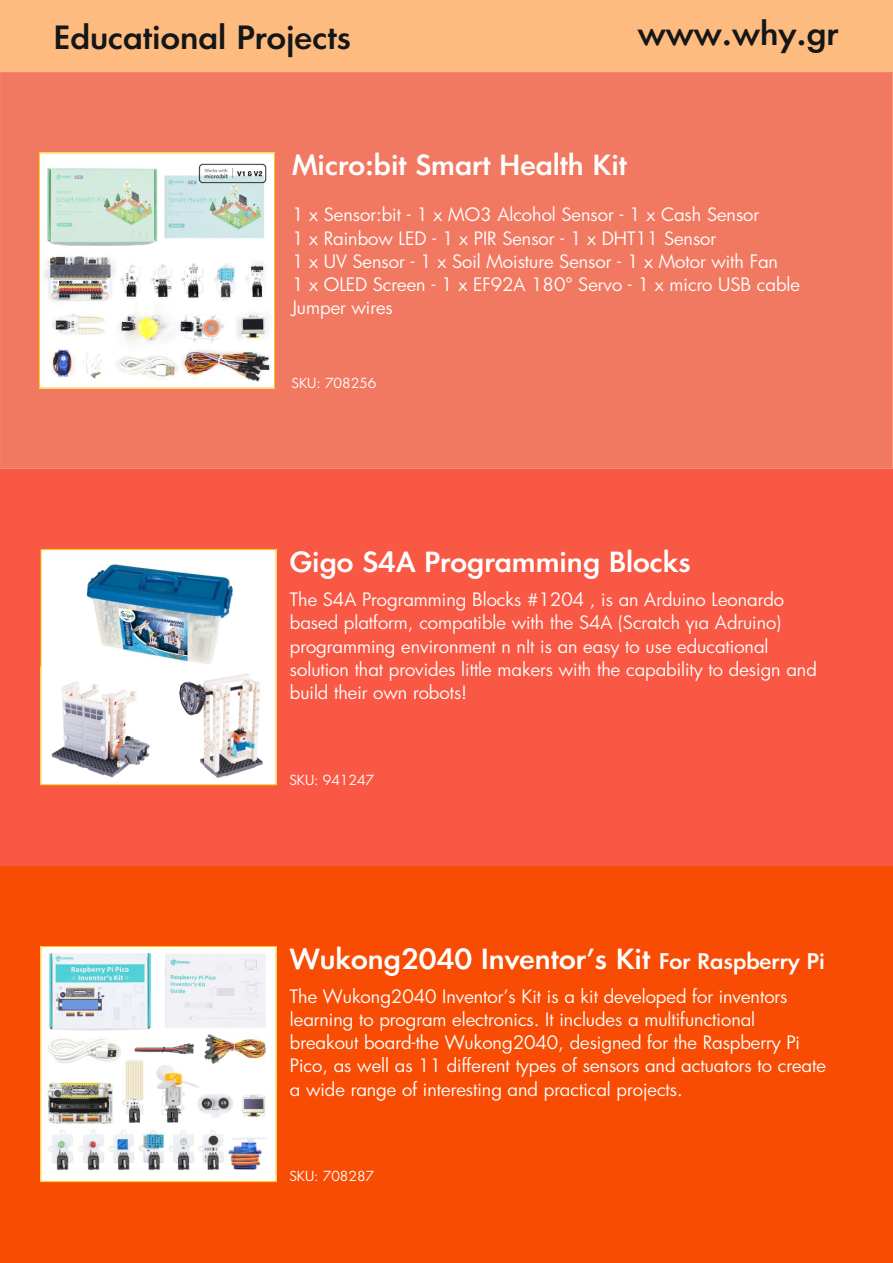
<style>
.page{position:relative;width:893px;height:1263px;background:#fff}
.page>*{position:absolute;margin:0;border:0;box-sizing:border-box;transform-origin:0 0}
.t1{font:500 31.2px "PF Futura Neu";color:#151616}
.t2{font:500 27px "PF Futura Neu";color:#fff}
.t3{font:18px/23.1px "PF Futura Neu";color:#fff}
.t4{font:13.5px "PF Futura Neu";color:#fff}
.s1{font-size:21px}
</style>
<div class="page">
<div style="left:0;top:866px;width:893px;height:396px;background:#f84c04"></div>
<div style="left:0;top:72px;width:893px;height:397px;background:#f27961"></div>
<div style="left:0;top:469px;width:893px;height:397px;background:#f95844"></div>
<img style="left:41px;top:154px;width:232px;height:233px">
<div style="left:39px;top:152px;width:236px;height:237px;border:1px solid #ffc100"></div>
<div style="left:0;top:0;width:893px;height:72px;background:#fdbb7f"></div>
<div style="left:41px;top:550px;width:235px;height:235px;background:#fff"></div>
<img style="left:86px;top:564px;width:147px;height:95px">
<img style="left:173px;top:659px;width:90px;height:119px">
<img style="left:51px;top:681px;width:99px;height:97px">
<div style="left:40px;top:549px;width:237px;height:236px;border:1px solid #ffc100"></div>
<img style="left:42px;top:948px;width:233px;height:232px">
<div style="left:40px;top:946px;width:237px;height:236px;border:1px solid #ffc100"></div>
<h1 class="t1" style="left:54px;top:24px;width:299px">Educational Projects</h1>
<h1 class="t1" style="left:638px;top:20px;width:202px">www.why.gr</h1>
<h2 class="t2" style="left:292px;top:153px;width:336px">Μicro:bit Smart Health Kit</h2>
<p class="t3" style="left:292px;top:204px;width:509px">1 x Sensor:bit - 1 x MO3 Alcohol Sensor - 1 x Cash Sensor<br>1 x Rainbow LED - 1 x PIR Sensor - 1 x DHT11 Sensor<br>1 x UV Sensor - 1 x Soil Moisture Sensor - 1 x Motor with Fan<br>1 x OLED Screen - 1 x EF92A 180° Servo - 1 x micro USB cable Jumper wires</p>
<p class="t4" style="left:292px;top:377px;width:86px">SKU: 708256</p>
<h2 class="t2" style="left:290px;top:551px;width:403px">Gigo S4A Programming Blocks</h2>
<p class="t3" style="left:290px;top:589px;width:528px">The S4A Programming Blocks #1204 , is an Arduino Leonardo based platform, compatible with the S4A (Scratch για Adruino) programming environment n nIt is an easy to use educational solution that provides little makers with the capability to design and build their own robots!</p>
<p class="t4" style="left:289px;top:774px;width:86px">SKU: 941247</p>
<h2 class="t2" style="left:290px;top:948px;width:537px">Wukong2040 Inventor’s Kit <span class="s1">For Raspberry Pi</span></h2>
<p class="t3" style="left:290px;top:986px;width:538px">The Wukong2040 Inventor’s Kit is a kit developed for inventors learning to program electronics. It includes a multifunctional breakout board-the Wukong2040, designed for the Raspberry Pi Pico, as well as 11 different types of sensors and actuators to create a wide range of interesting and practical projects.</p>
<p class="t4" style="left:289px;top:1170px;width:86px">SKU: 708287</p>
</div>
